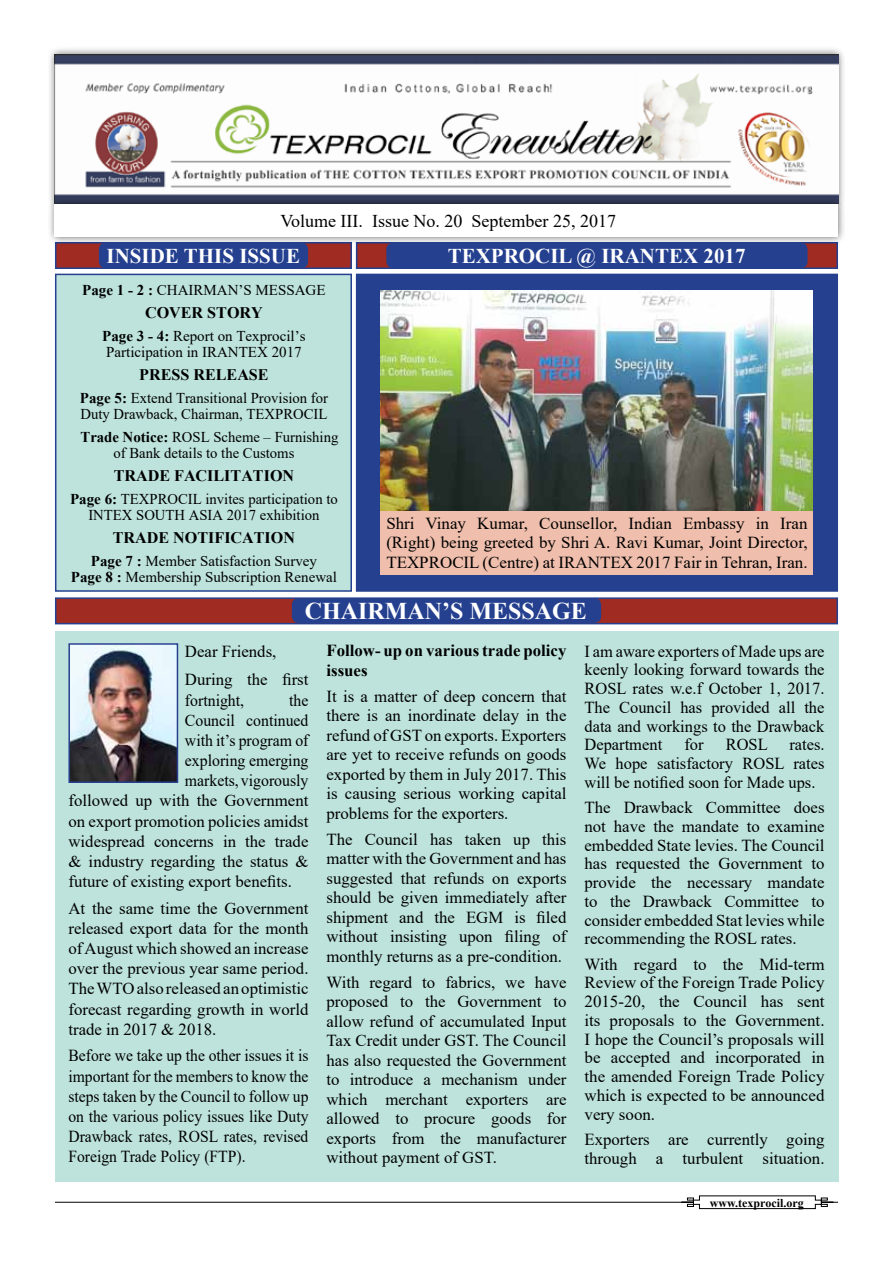
<style>
.page{position:relative;width:893px;height:1263px;background:#fff}
.page>*{position:absolute;margin:0;border:0;box-sizing:border-box;transform-origin:0 0}
.t1{font:700 24px "Times New Roman";color:#fff}
.t2{font:700 21px "Times New Roman";color:#fff}
.t3{font:18px "Times New Roman";color:#000}
.t4{font:16.8px/18.8px "Times New Roman";color:#000;text-align:justify}
.t5{font:16.8px/20.1px "Times New Roman";color:#000;text-align:justify;scale:.93 1}
.t6{font:16.8px "Times New Roman";color:#000;scale:.94 1}
.t7{font:700 16.8px/19.5px "Times New Roman";color:#000}
.t8{font:700 16.2px "Times New Roman";color:#000}
.t9{font:15px/16.4px "Times New Roman";color:#000}
.t10{font:700 12px "Times New Roman";color:#000}
.s1{font-weight:700}
</style>
<div class="page">
<hr style="left:55px;top:1202px;width:783px;height:1px;background:#000">
<svg style="left:681px;top:1195px;width:153px;height:14px"></svg>
<div style="left:356px;top:274px;width:482px;height:318px;background:#25408f;border:2px solid #25408f"></div>
<div style="left:356px;top:242px;width:482px;height:27px;background:#a02b22;border:2px solid #25408f"></div>
<div style="left:55px;top:242px;width:297px;height:27px;background:#a02b22;border:2px solid #25408f"></div>
<div style="left:55px;top:597px;width:783px;height:27px;background:#a02b22;border:2px solid #25408f"></div>
<div style="left:55px;top:274px;width:297px;height:318px;background:#bde3dc;border:2px solid #25408f"></div>
<div style="left:55px;top:631px;width:783px;height:551px;background:#bde3dc"></div>
<div style="left:47px;top:46px;width:799px;height:166px;background:#000;opacity:.6"></div>
<img style="left:55px;top:54px;width:783px;height:142px">
<div style="left:47px;top:196px;width:799px;height:49px;background:#000;opacity:.6"></div>
<div style="left:55px;top:204px;width:783px;height:33px;background:#fff"></div>
<div style="left:292px;top:598px;width:309px;height:25px;background:#25408f;border-radius:7px"></div>
<div style="left:99px;top:243px;width:209px;height:25px;background:#25408f;border-radius:7px"></div>
<img style="left:71px;top:646px;width:104px;height:134px">
<div style="left:68px;top:643px;width:110px;height:140px;border:2px solid #25408f"></div>
<img style="left:381px;top:291px;width:432px;height:220px">
<div style="left:386px;top:243px;width:422px;height:25px;background:#25408f;border-radius:7px"></div>
<div style="left:381px;top:511px;width:432px;height:64px;background:#efbeac"></div>
<p class="t3" style="left:280px;top:208px;width:337px">Volume III. Issue No. 20 September 25, 2017</p>
<p class="t2" style="left:107px;top:240px;width:195px">INSIDE THIS ISSUE</p>
<p class="t2" style="left:448px;top:240px;width:299px">TEXPROCIL @ IRANTEX 2017</p>
<p class="t9" style="left:82px;top:281px;width:245px"><span class="s1">Page 1 - 2 :</span> CHAIRMAN’S MESSAGE</p>
<p class="t8" style="left:145px;top:301px;width:119px">COVER STORY</p>
<p class="t9" style="left:102px;top:327px;width:205px"><span class="s1">Page 3 - 4:</span> Report on Texprocil’s<br>Participation in IRANTEX 2017</p>
<p class="t8" style="left:139px;top:363px;width:131px">PRESS RELEASE</p>
<p class="t9" style="left:80px;top:389px;width:250px"><span class="s1">Page 5:</span> Extend Transitional Provision for<br>Duty Drawback, Chairman, TEXPROCIL</p>
<p class="t9" style="left:114px;top:428px;width:226px;text-indent:-33px"><span class="s1">Trade Notice:</span> ROSL Scheme – Furnishing of Bank details to the Customs</p>
<p class="t8" style="left:114px;top:464px;width:182px">TRADE FACILITATION</p>
<p class="t9" style="left:70px;top:490px;width:269px;text-align:center"><span class="s1">Page 6:</span> TEXPROCIL invites participation to<br>INTEX SOUTH ASIA 2017 exhibition</p>
<p class="t8" style="left:113px;top:526px;width:184px">TRADE NOTIFICATION</p>
<p class="t9" style="left:71px;top:552px;width:268px;text-align:center"><span class="s1">Page 7 :</span> Member Satisfaction Survey<br><span class="s1">Page 8 :</span> Membership Subscription Renewal</p>
<h1 class="t1" style="left:305px;top:593px;width:283px">CHAIRMAN’S MESSAGE</h1>
<p class="t4" style="left:386px;top:512px;width:423px;line-height:19.8px">Shri Vinay Kumar, Counsellor, Indian Embassy in Iran (Right) being greeted by Shri A. Ravi Kumar, Joint Director, TEXPROCIL (Centre) at IRANTEX 2017 Fair in Tehran, Iran.</p>
<p class="t4" style="left:185px;top:636px;width:125px;line-height:28.8px">Dear Friends,<br>During the first</p>
<p class="t6" style="left:185px;top:688px;width:65px">fortnight,</p>
<p class="t6" style="left:289px;top:688px;width:22px">the</p>
<p class="t6" style="left:185px;top:708px;width:133px">Council continued</p>
<p class="t6" style="left:185px;top:728px;width:133px">with it’s program of</p>
<p class="t6" style="left:185px;top:749px;width:133px">exploring emerging</p>
<p class="t6" style="left:185px;top:769px;width:133px">markets, vigorously</p>
<p class="t4" style="left:68px;top:791px;width:242px">followed up with the Government</p>
<p class="t4" style="left:68px;top:811px;width:242px">on export promotion policies amidst</p>
<p class="t4" style="left:68px;top:831px;width:242px">widespread concerns in the trade</p>
<p class="t4" style="left:68px;top:851px;width:242px">&amp; industry regarding the status &amp;</p>
<p class="t4" style="left:68px;top:871px;width:225px">future of existing export benefits.</p>
<p class="t4" style="left:68px;top:897px;width:242px;line-height:20.1px">At the same time the Government released export data for the month of August which showed an increase over the previous year same period.<br>The WTO also released an optimistic forecast regarding growth in world trade in 2017 &amp; 2018.</p>
<p class="t5" style="left:68px;top:1045px;width:260px">Before we take up the other issues it is important for the members to know the steps taken by the Council to follow up on the various policy issues like Duty Drawback rates, ROSL rates, revised Foreign Trade Policy (FTP).</p>
<p class="t7" style="left:326px;top:640px;width:241px">Follow- up on various trade policy issues</p>
<p class="t4" style="left:326px;top:686px;width:242px;line-height:19.5px">It is a matter of deep concern that there is an inordinate delay in the refund of GST on exports. Exporters are yet to receive refunds on goods exported by them in July 2017. This is causing serious working capital problems for the exporters.</p>
<p class="t4" style="left:326px;top:829px;width:242px;line-height:19.5px">The Council has taken up this matter with the Government and has suggested that refunds on exports should be given immediately after shipment and the EGM is filed without insisting upon filing of monthly returns as a pre-condition.</p>
<p class="t4" style="left:326px;top:972px;width:242px;line-height:19.5px">With regard to fabrics, we have proposed to the Government to allow refund of accumulated Input Tax Credit under GST. The Council has also requested the Government to introduce a mechanism under which merchant exporters are allowed to procure goods for exports from the manufacturer without payment of GST.</p>
<p class="t4" style="left:584px;top:641px;width:242px">I am aware exporters of Made ups are keenly looking forward towards the ROSL rates w.e.f October 1, 2017.<br>The Council has provided all the data and workings to the Drawback Department</p>
<p class="t4" style="left:684px;top:735px;width:21px">for</p>
<p class="t4" style="left:726px;top:735px;width:44px">ROSL</p>
<p class="t4" style="left:584px;top:735px;width:242px;text-indent:205px">rates.<br>We hope satisfactory ROSL rates will be notified soon for Made ups.</p>
<p class="t4" style="left:584px;top:798px;width:242px">The Drawback Committee does not have the mandate to examine embedded State levies. The Council has requested the Government to provide the necessary mandate to the Drawback Committee to consider embedded Stat levies while recommending the ROSL rates.</p>
<p class="t4" style="left:584px;top:954px;width:242px">With regard to the Mid-term Review of the Foreign Trade Policy 2015-20, the Council has sent its proposals to the Government.<br>I hope the Council’s proposals will be accepted and incorporated in the amended Foreign Trade Policy which is expected to be announced very soon.</p>
<p class="t4" style="left:584px;top:1129px;width:242px">Exporters are currently going through a turbulent situation.</p>
<p class="t10" style="left:710px;top:1194px;width:95px">www.texprocil.org</p>
</div>
